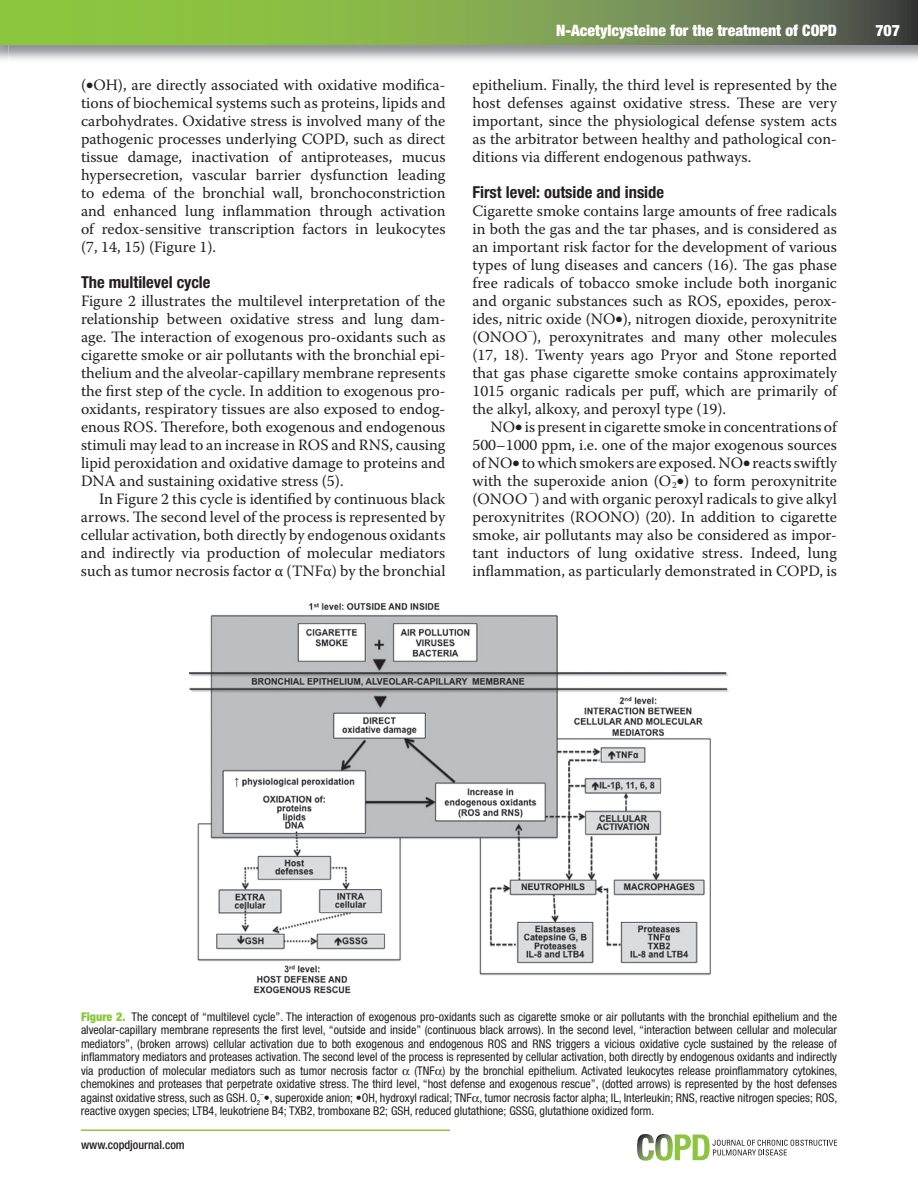
<style>
.page{position:relative;width:918px;height:1188px;background:#fff}
.page>*{position:absolute;margin:0;border:0;box-sizing:border-box;transform-origin:0 0}
.t1{font:700 condensed 16.5px "Helvetica Neue LT Std";color:#231f20}
.t2{font:15.75px/18px "Warnock Pro";color:#231f20;text-align:justify}
.t3{font:900 condensed 15.75px "Helvetica Neue LT Std";color:#fff}
.t4{font:condensed 12px/13.5px "Helvetica Neue LT Std";color:#231f20;text-align:justify}
.t5{font:500 condensed 12px "Helvetica Neue LT Std";color:#231f20}
.s1{font-weight:900;color:#8bc63e}
</style>
<div class="page">
<svg style="left:637px;top:1134px;width:200px;height:27px"></svg>
<svg style="left:8px;top:0;width:910px;height:45px;background:#7ba04b"></svg>
<img style="left:0;top:0;width:8px;height:45px">
<hr style="left:81px;top:1130px;width:369px;height:1px;background:#8bc63e">
<img style="left:189px;top:603px;width:540px;height:391px">
<p class="t2" style="left:81px;top:77px;width:366px">(•OH), are directly associated with oxidative modifica&shy;tions of biochemical systems such as proteins, lipids and carbohydrates. Oxidative stress is involved many of the pathogenic processes underlying COPD, such as direct tissue damage, inactivation of antiproteases, mucus hypersecretion, vascular barrier dysfunction leading to edema of the bronchial wall, bronchoconstriction and enhanced lung inflammation through activation of redox-sensitive transcription factors in leukocytes (7, 14, 15) (Figure 1).</p>
<p class="t1" style="left:81px;top:276px;width:131px">The multilevel cycle</p>
<p class="t2" style="left:81px;top:293px;width:366px">Figure 2 illustrates the multilevel interpretation of the relationship between oxidative stress and lung dam&shy;age. The interaction of exogenous pro-oxidants such as cigarette smoke or air pollutants with the bronchial epi&shy;thelium and the alveolar-capillary membrane represents the first step of the cycle. In addition to exogenous pro&shy;oxidants, respiratory tissues are also exposed to endog&shy;enous ROS. Therefore, both exogenous and endogenous stimuli may lead to an increase in ROS and RNS, causing lipid peroxidation and oxidative damage to proteins and DNA and sustaining oxidative stress (5).</p>
<p class="t2" style="left:81px;top:491px;width:366px;text-indent:18px">In Figure 2 this cycle is identified by continuous black arrows. The second level of the process is represented by cellular activation, both directly by endogenous oxidants and indirectly via production of molecular mediators such as tumor necrosis factor α (TNFα) by the bronchial</p>
<p class="t3" style="left:556px;top:25px;width:282px">N-Acetylcysteine for the treatment of COPD</p>
<p class="t3" style="left:875px;top:25px;width:26px">707</p>
<p class="t2" style="left:472px;top:77px;width:366px">epithelium. Finally, the third level is represented by the host defenses against oxidative stress. These are very important, since the physiological defense system acts as the arbitrator between healthy and pathological con&shy;ditions via different endogenous pathways.</p>
<p class="t1" style="left:472px;top:186px;width:193px">First level: outside and inside</p>
<p class="t2" style="left:472px;top:203px;width:366px">Cigarette smoke contains large amounts of free radicals in both the gas and the tar phases, and is considered as an important risk factor for the development of various types of lung diseases and cancers (16). The gas phase free radicals of tobacco smoke include both inorganic and organic substances such as ROS, epoxides, perox&shy;ides, nitric oxide (NO•), nitrogen dioxide, peroxynitrite (ONOO ), peroxynitrates and many other molecules</p>
<p class="t2" style="left:473px;top:347px;width:366px">(17, 18). Twenty years ago Pryor and Stone reported that gas phase cigarette smoke contains approximately 1015 organic radicals per puff, which are primarily of the alkyl, alkoxy, and peroxyl type (19).</p>
<p class="t2" style="left:473px;top:419px;width:366px;text-indent:18px">NO• is present in cigarette smoke in concentrations of 500–1000 ppm, i.e. one of the major exogenous sources of NO• to which smokers are exposed. NO• reacts swiftly with the superoxide anion (O<sub>2</sub>•) to form peroxynitrite</p>
<p class="t2" style="left:473px;top:491px;width:366px">(ONOO ) and with organic peroxyl radicals to give alkyl</p>
<p class="t2" style="left:472px;top:509px;width:366px">peroxynitrites (ROONO) (20). In addition to cigarette smoke, air pollutants may also be considered as impor&shy;tant inductors of lung oxidative stress. Indeed, lung inflammation, as particularly demonstrated in COPD, is</p>
<p class="t4" style="left:81px;top:1011px;width:758px"><span class="s1">Figure 2.</span> The concept of “multilevel cycle”. The interaction of exogenous pro-oxidants such as cigarette smoke or air pollutants with the bronchial epithelium and the alveolar-capillary membrane represents the first level, “outside and inside” (continuous black arrows). In the second level, “interaction between cellular and molecular mediators”, (broken arrows) cellular activation due to both exogenous and endogenous ROS and RNS triggers a vicious oxidative cycle sustained by the release of inflammatory mediators and proteases activation. The second level of the process is represented by cellular activation, both directly by endogenous oxidants and indirectly via production of molecular mediators such as tumor necrosis factor</p>
<p class="t4" style="left:81px;top:1065px;width:758px;text-indent:333px">(TNF ) by the bronchial epithelium. Activated leukocytes release proinflammatory cytokines, chemokines and proteases that perpetrate oxidative stress. The third level, “host defense and exogenous rescue”, (dotted arrows) is represented by the host defenses against oxidative stress, such as GSH. O<sub>2</sub> •, superoxide anion; •OH, hydroxyl radical; TNF , tumor necrosis factor alpha; IL, Interleukin; RNS, reactive nitrogen species; ROS,</p>
<p class="t4" style="left:81px;top:1105px;width:575px">reactive oxygen species; LTB4, leukotriene B4; TXB2, tromboxane B2; GSH, reduced glutathione; GSSG, glutathione oxidized form.</p>
<p class="t5" style="left:81px;top:1140px;width:105px">www.copdjournal.com</p>
</div>
